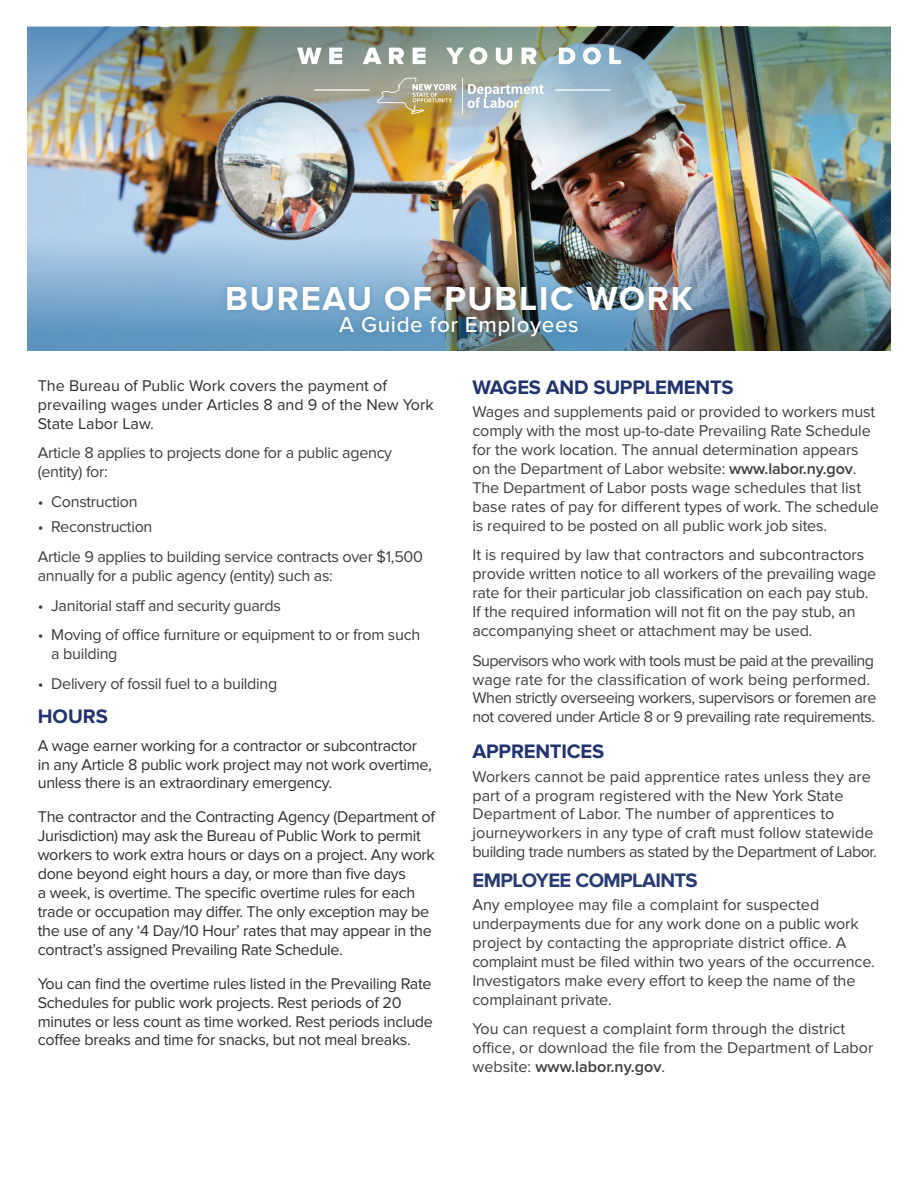
<style>
.page{position:relative;width:918px;height:1188px;background:#fff}
.page>*{position:absolute;margin:0;border:0;box-sizing:border-box;transform-origin:0 0}
.t1{font:700 34.5px "Proxima Nova";letter-spacing:.05em;color:#fff}
.t2{font:500 22.5px "Proxima Nova";letter-spacing:.025em;color:#fff}
.t3{font:700 20.25px "Proxima Nova";letter-spacing:-.01em;color:#22346f}
.t4{font:700 20.25px "Proxima Nova";letter-spacing:-.03em;color:#283b73}
.t5{font:16.2px/18.9px "Proxima Nova";letter-spacing:-.01em;color:#3e3e3f}
.t6{font:16.2px/18.9px "Proxima Nova";letter-spacing:-.02em;color:#312f30}
.t7{font:16.2px/18.9px "Proxima Nova";letter-spacing:-.03em;color:#3e3e3f}
.t8{font:16.2px/18.9px "Proxima Nova";color:#312f30}
.s1{font-weight:600}
</style>
<div class="page">
<img style="left:27px;top:162px;width:864px;height:73px">
<img style="left:27px;top:27px;width:864px;height:135px">
<img style="left:27px;top:235px;width:864px;height:116px">
<svg style="left:468px;top:84px;width:76px;height:24px"></svg>
<hr style="left:462px;top:78px;width:1px;height:36px;background:#fff">
<svg style="left:377px;top:78px;width:80px;height:36px;background:#b4ab87"></svg>
<hr style="left:555px;top:89px;width:55px;height:2px;background:#fff">
<hr style="left:314px;top:89px;width:56px;height:2px;background:#fff">
<svg style="left:297px;top:48px;width:25px;height:16px"></svg>
<svg style="left:329px;top:48px;width:13px;height:16px"></svg>
<svg style="left:363px;top:48px;width:19px;height:16px"></svg>
<svg style="left:389px;top:48px;width:15px;height:16px"></svg>
<svg style="left:413px;top:48px;width:13px;height:16px"></svg>
<svg style="left:446px;top:47px;width:41px;height:17px"></svg>
<svg style="left:496px;top:48px;width:16px;height:16px"></svg>
<svg style="left:522px;top:48px;width:15px;height:16px"></svg>
<svg style="left:559px;top:48px;width:16px;height:16px"></svg>
<svg style="left:583px;top:47px;width:18px;height:17px"></svg>
<svg style="left:609px;top:48px;width:12px;height:16px"></svg>
<div style="left:221px;top:281px;width:477px;height:62px;background:#002953;opacity:.2"></div>
<h1 class="t1" style="left:225px;top:279px;width:469px">BUREAU OF PUBLIC WORK</h1>
<h2 class="t2" style="left:339px;top:308px;width:241px">A Guide for Employees</h2>
<p class="t8" style="left:38px;top:376px;width:398px">The Bureau of Public Work covers the payment of prevailing wages under Articles 8 and 9 of the New York<br>State Labor Law.</p>
<p class="t5" style="left:38px;top:444px;width:356px">Article 8 applies to projects done for a public agency (entity) for:</p>
<p class="t5" style="left:38px;top:492px;width:101px">• Construction</p>
<p class="t5" style="left:38px;top:512px;width:387px;line-height:29.7px">• Reconstruction<br>Article 9 applies to building service contracts over $1,500</p>
<p class="t5" style="left:38px;top:567px;width:297px">annually for a public agency (entity) such as:</p>
<p class="t5" style="left:38px;top:596px;width:245px">• Janitorial staff and security guards</p>
<p class="t5" style="left:51px;top:626px;width:370px;text-indent:-13px">• Moving of office furniture or equipment to or from such a building</p>
<p class="t5" style="left:38px;top:675px;width:241px">• Delivery of fossil fuel to a building</p>
<p class="t3" style="left:38px;top:705px;width:72px">HOURS</p>
<p class="t6" style="left:38px;top:736px;width:396px">A wage earner working for a contractor or subcontractor in any Article 8 public work project may not work overtime, unless there is an extraordinary emergency.</p>
<p class="t6" style="left:38px;top:808px;width:399px">The contractor and the Contracting Agency (Department of Jurisdiction) may ask the Bureau of Public Work to permit workers to work extra hours or days on a project. Any work done beyond eight hours a day, or more than five days<br>a week, is overtime. The specific overtime rules for each trade or occupation may differ. The only exception may be the use of any ‘4 Day/10 Hour’ rates that may appear in the contract’s assigned Prevailing Rate Schedule.</p>
<p class="t6" style="left:38px;top:974px;width:397px">You can find the overtime rules listed in the Prevailing Rate Schedules for public work projects. Rest periods of 20 minutes or less count as time worked. Rest periods include coffee breaks and time for snacks, but not meal breaks.</p>
<p class="t3" style="left:472px;top:376px;width:263px">WAGES AND SUPPLEMENTS</p>
<p class="t5" style="left:472px;top:403px;width:408px">Wages and supplements paid or provided to workers must comply with the most up-to-date Prevailing Rate Schedule for the work location. The annual determination appears on the Department of Labor website: <span class="s1">www.labor.ny.gov</span>.<br>The Department of Labor posts wage schedules that list base rates of pay for different types of work. The schedule is required to be posted on all public work job sites.</p>
<p class="t5" style="left:472px;top:546px;width:405px">It is required by law that contractors and subcontractors provide written notice to all workers of the prevailing wage rate for their particular job classification on each pay stub.<br>If the required information will not fit on the pay stub, an accompanying sheet or attachment may be used.</p>
<p class="t7" style="left:472px;top:651px;width:405px">Supervisors who work with tools must be paid at the prevailing wage rate for the classification of work being performed.<br>When strictly overseeing workers, supervisors or foremen are not covered under Article 8 or 9 prevailing rate requirements.</p>
<p class="t3" style="left:472px;top:740px;width:133px">APPRENTICES</p>
<p class="t5" style="left:472px;top:767px;width:406px">Workers cannot be paid apprentice rates unless they are part of a program registered with the New York State Department of Labor. The number of apprentices to journeyworkers in any type of craft must follow statewide building trade numbers as stated by the Department of Labor.</p>
<p class="t4" style="left:472px;top:869px;width:227px">EMPLOYEE COMPLAINTS</p>
<p class="t5" style="left:472px;top:896px;width:404px">Any employee may file a complaint for suspected underpayments due for any work done on a public work project by contacting the appropriate district office. A complaint must be filed within two years of the occurrence.<br>Investigators make every effort to keep the name of the complainant private.</p>
<p class="t5" style="left:472px;top:1020px;width:402px">You can request a complaint form through the district office, or download the file from the Department of Labor website: <span class="s1">www.labor.ny.gov</span>.</p>
</div>
